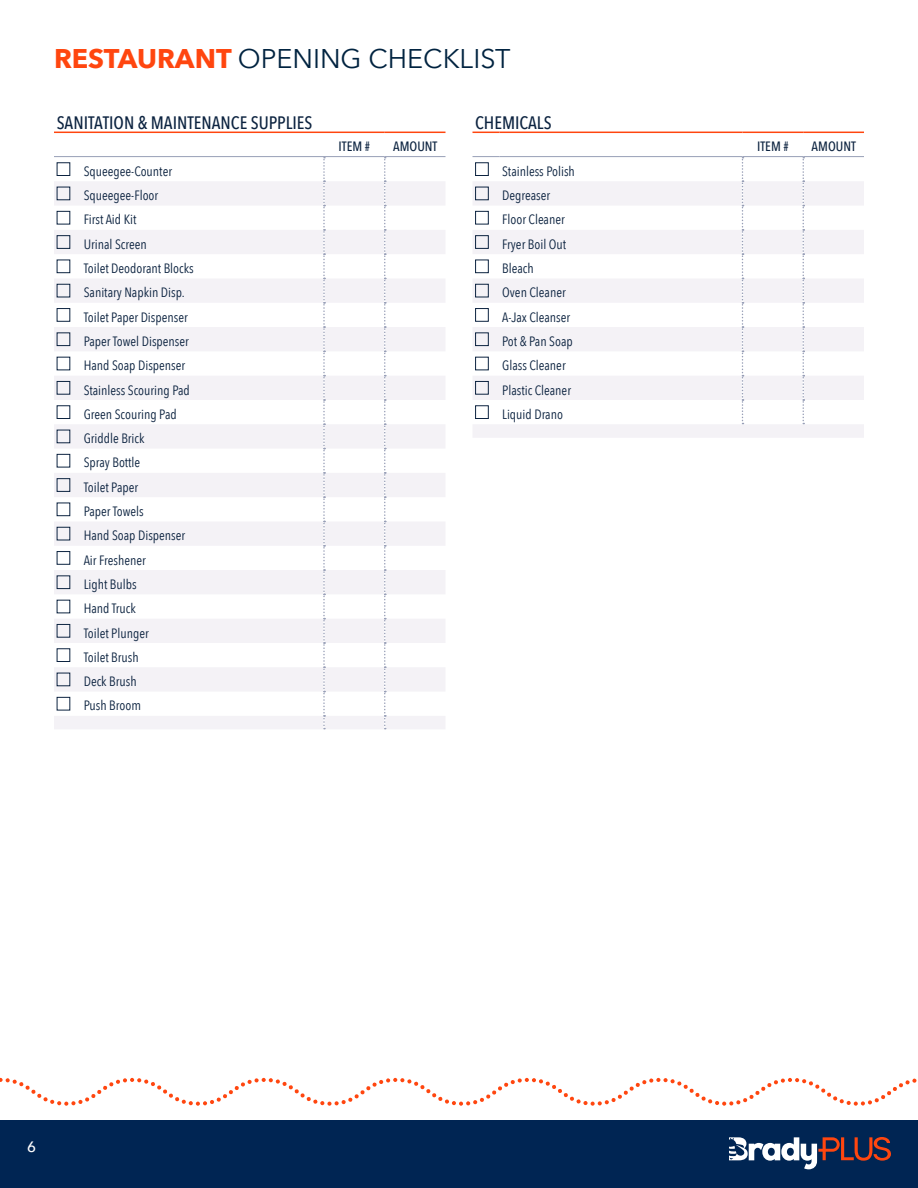
<style>
.page{position:relative;width:918px;height:1188px;background:#fff}
.page>*{position:absolute;margin:0;border:0;box-sizing:border-box;transform-origin:0 0}
.product_name{font:27px "Avenir Next";color:#002340}
.t1{font:500 18px "Avenir Next Condensed";color:#0c2340}
.t2{font:500 15px "Avenir Next";color:#fff}
.t3{font:13.5px "Avenir Next Condensed";color:#0c2340}
.t4{font:500 13.5px "Avenir Next Condensed";color:#0c2340}
.s1{font-weight:700;color:#ff460f}
</style>
<div class="page">
<div style="left:0;top:1120px;width:918px;height:68px;background:#002553"></div>
<svg style="left:0;top:1078px;width:917px;height:28px"></svg>
<svg style="left:729px;top:1137px;width:162px;height:32px"></svg>
<svg style="left:54px;top:132px;width:27px;height:1px"></svg>
<hr style="left:81px;top:132px;width:243px;height:1px;background:#ff460f">
<hr style="left:324px;top:132px;width:61px;height:1px;background:#ff460f">
<hr style="left:385px;top:132px;width:61px;height:1px;background:#ff460f">
<svg style="left:54px;top:156px;width:391px;height:573px"></svg>
<hr style="left:81px;top:156px;width:243px;height:1px;background:#989fb7">
<hr style="left:324px;top:156px;width:61px;height:1px;background:#989fb7">
<hr style="left:385px;top:156px;width:61px;height:1px;background:#989fb7">
<div style="left:57px;top:162px;width:13px;height:14px;border:1px solid #0c2340"></div>
<div style="left:57px;top:211px;width:13px;height:13px;border:1px solid #0c2340"></div>
<div style="left:57px;top:235px;width:13px;height:14px;border:1px solid #0c2340"></div>
<div style="left:57px;top:260px;width:13px;height:13px;border:1px solid #0c2340"></div>
<div style="left:57px;top:284px;width:13px;height:13px;border:1px solid #0c2340"></div>
<div style="left:57px;top:308px;width:13px;height:14px;border:1px solid #0c2340"></div>
<div style="left:57px;top:332px;width:13px;height:14px;border:1px solid #0c2340"></div>
<div style="left:57px;top:381px;width:13px;height:14px;border:1px solid #0c2340"></div>
<div style="left:57px;top:405px;width:13px;height:14px;border:1px solid #0c2340"></div>
<div style="left:57px;top:454px;width:13px;height:13px;border:1px solid #0c2340"></div>
<div style="left:57px;top:478px;width:13px;height:14px;border:1px solid #0c2340"></div>
<div style="left:57px;top:503px;width:13px;height:13px;border:1px solid #0c2340"></div>
<div style="left:57px;top:527px;width:13px;height:13px;border:1px solid #0c2340"></div>
<div style="left:57px;top:551px;width:13px;height:14px;border:1px solid #0c2340"></div>
<div style="left:57px;top:575px;width:13px;height:14px;border:1px solid #0c2340"></div>
<div style="left:57px;top:624px;width:13px;height:14px;border:1px solid #0c2340"></div>
<div style="left:57px;top:648px;width:13px;height:14px;border:1px solid #0c2340"></div>
<div style="left:57px;top:697px;width:13px;height:13px;border:1px solid #0c2340"></div>
<svg style="left:473px;top:181px;width:391px;height:257px;fill:#f4f2f6"></svg>
<svg style="left:472px;top:132px;width:28px;height:1px"></svg>
<hr style="left:500px;top:132px;width:242px;height:1px;background:#ff460f">
<hr style="left:742px;top:132px;width:61px;height:1px;background:#ff460f">
<hr style="left:803px;top:132px;width:61px;height:1px;background:#ff460f">
<svg style="left:742px;top:157px;width:1px;height:267px"></svg>
<svg style="left:802px;top:157px;width:2px;height:267px"></svg>
<svg style="left:472px;top:156px;width:28px;height:1px"></svg>
<hr style="left:500px;top:156px;width:242px;height:1px;background:#989fb7">
<hr style="left:742px;top:156px;width:61px;height:1px;background:#989fb7">
<hr style="left:803px;top:156px;width:61px;height:1px;background:#989fb7">
<div style="left:475px;top:162px;width:14px;height:14px;border:1px solid #0c2340"></div>
<div style="left:475px;top:187px;width:14px;height:13px;border:1px solid #0c2340"></div>
<div style="left:475px;top:211px;width:14px;height:13px;border:1px solid #0c2340"></div>
<div style="left:475px;top:235px;width:14px;height:14px;border:1px solid #0c2340"></div>
<div style="left:475px;top:260px;width:14px;height:13px;border:1px solid #0c2340"></div>
<div style="left:475px;top:284px;width:14px;height:13px;border:1px solid #0c2340"></div>
<div style="left:475px;top:308px;width:14px;height:14px;border:1px solid #0c2340"></div>
<div style="left:475px;top:332px;width:14px;height:14px;border:1px solid #0c2340"></div>
<div style="left:475px;top:357px;width:14px;height:13px;border:1px solid #0c2340"></div>
<div style="left:475px;top:381px;width:14px;height:14px;border:1px solid #0c2340"></div>
<div style="left:475px;top:405px;width:14px;height:14px;border:1px solid #0c2340"></div>
<p class="product_name" style="left:54px;top:35px;width:458px"><span class="s1">RESTAURANT</span> OPENING CHECKLIST</p>
<p class="t1" style="left:57px;top:112px;width:257px">SANITATION &amp; MAINTENANCE SUPPLIES</p>
<p class="t3" style="left:84px;top:160px;width:90px">Squeegee-Counter</p>
<p class="t3" style="left:84px;top:184px;width:76px">Squeegee-Floor</p>
<p class="t3" style="left:84px;top:208px;width:54px">First Aid Kit</p>
<p class="t3" style="left:84px;top:233px;width:65px">Urinal Screen</p>
<p class="t3" style="left:84px;top:257px;width:111px">Toilet Deodorant Blocks</p>
<p class="t3" style="left:84px;top:281px;width:103px">Sanitary Napkin Disp.</p>
<p class="t3" style="left:84px;top:305px;width:106px">Toilet Paper Dispenser</p>
<p class="t3" style="left:84px;top:330px;width:107px">Paper Towel Dispenser</p>
<p class="t3" style="left:84px;top:354px;width:103px">Hand Soap Dispenser</p>
<p class="t3" style="left:84px;top:378px;width:108px">Stainless Scouring Pad</p>
<p class="t3" style="left:84px;top:403px;width:95px">Green Scouring Pad</p>
<p class="t3" style="left:84px;top:427px;width:62px">Griddle Brick</p>
<p class="t3" style="left:84px;top:451px;width:58px">Spray Bottle</p>
<p class="t3" style="left:84px;top:476px;width:56px">Toilet Paper</p>
<p class="t3" style="left:84px;top:500px;width:62px">Paper Towels</p>
<p class="t3" style="left:84px;top:524px;width:103px">Hand Soap Dispenser</p>
<p class="t3" style="left:84px;top:548px;width:64px">Air Freshener</p>
<p class="t3" style="left:84px;top:573px;width:55px">Light Bulbs</p>
<p class="t3" style="left:84px;top:597px;width:54px">Hand Truck</p>
<p class="t3" style="left:84px;top:621px;width:67px">Toilet Plunger</p>
<p class="t3" style="left:84px;top:646px;width:57px">Toilet Brush</p>
<p class="t3" style="left:84px;top:670px;width:54px">Deck Brush</p>
<p class="t3" style="left:84px;top:694px;width:59px">Push Broom</p>
<p class="t4" style="left:339px;top:138px;width:33px">ITEM #</p>
<p class="t4" style="left:393px;top:138px;width:46px">AMOUNT</p>
<p class="t1" style="left:475px;top:112px;width:78px">CHEMICALS</p>
<p class="t3" style="left:502px;top:160px;width:74px">Stainless Polish</p>
<p class="t3" style="left:502px;top:184px;width:50px">Degreaser</p>
<p class="t3" style="left:502px;top:208px;width:64px">Floor Cleaner</p>
<p class="t3" style="left:502px;top:233px;width:66px">Fryer Boil Out</p>
<p class="t3" style="left:502px;top:257px;width:33px">Bleach</p>
<p class="t3" style="left:502px;top:281px;width:65px">Oven Cleaner</p>
<p class="t3" style="left:502px;top:305px;width:70px">A-Jax Cleanser</p>
<p class="t3" style="left:502px;top:330px;width:72px">Pot &amp; Pan Soap</p>
<p class="t3" style="left:502px;top:354px;width:65px">Glass Cleaner</p>
<p class="t3" style="left:502px;top:378px;width:70px">Plastic Cleaner</p>
<p class="t3" style="left:502px;top:403px;width:62px">Liquid Drano</p>
<p class="t2" style="left:27px;top:1134px;width:10px">6</p>
<p class="t4" style="left:757px;top:138px;width:33px">ITEM #</p>
<p class="t4" style="left:812px;top:138px;width:46px">AMOUNT</p>
</div>
